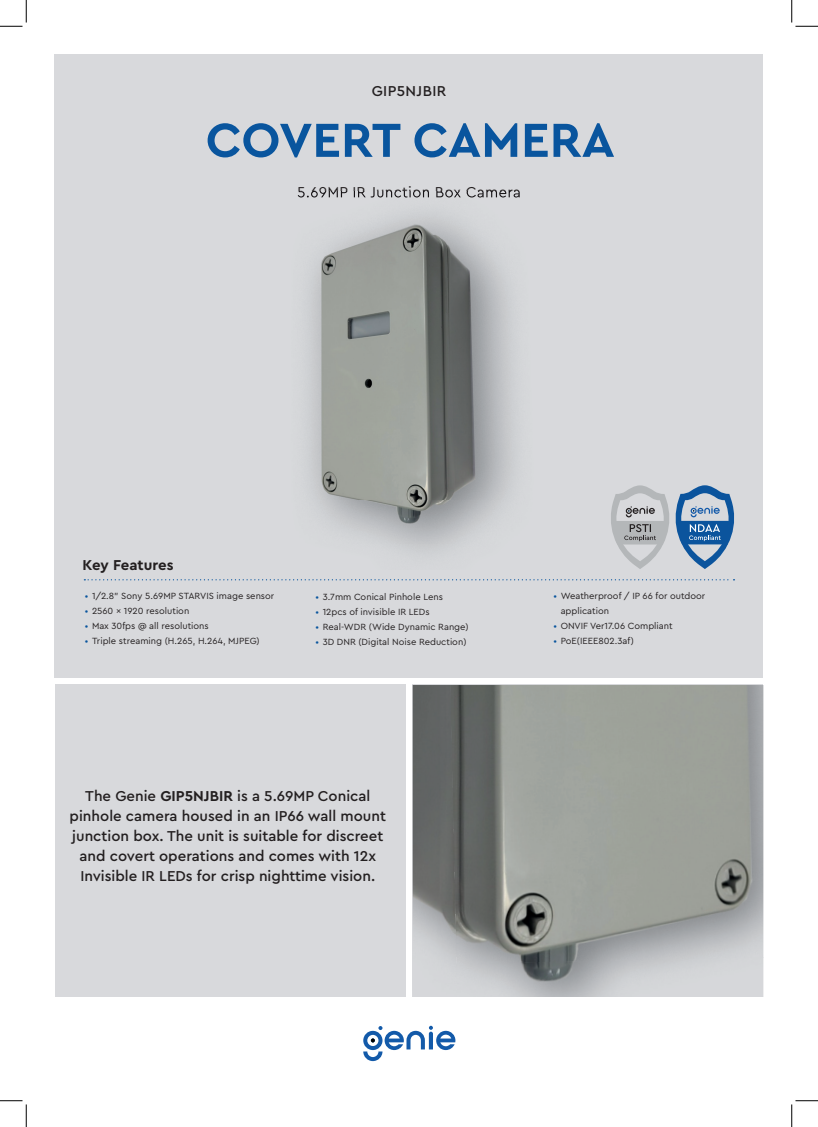
<style>
.page{position:relative;width:818px;height:1127px;background:#fff}
.page>*{position:absolute;margin:0;border:0;box-sizing:border-box;transform-origin:0 0}
.t1{font:700 50px "Cera Pro";color:#09559e}
.t2{font:500 15px/20px "Cera Pro";color:#231f20;text-align:center}
.t3{font:15px "Cera Pro";letter-spacing:.02em;color:#231f20}
.t4{font:700 15px "Cera Pro";color:#231f20}
.t5{font:500 15px "Cera Pro";letter-spacing:.025em;color:#231f20}
.t6{font:9.38px/15px "Cera Pro";color:#231f20}
.s1{color:#09559e}
.s2{font-weight:700}
</style>
<div class="page">
<div style="left:55px;top:55px;width:708px;height:622px;background:#d8d9dc"></div>
<div style="left:55px;top:684px;width:350px;height:312px;background:#d8d9dc"></div>
<svg style="left:363px;top:1025px;width:92px;height:35px"></svg>
<svg style="left:84px;top:579px;width:650px;height:1px"></svg>
<img style="left:297px;top:195px;width:223px;height:359px">
<img style="left:298px;top:191px;width:222px;height:6px">
<img style="left:457px;top:684px;width:306px;height:272px">
<img style="left:413px;top:684px;width:44px;height:312px">
<img style="left:456px;top:956px;width:307px;height:40px">
<svg style="left:611px;top:485px;width:123px;height:84px"></svg>
<svg style="left:0;top:0;width:27px;height:27px"></svg>
<svg style="left:0;top:1100px;width:27px;height:26px"></svg>
<svg style="left:791px;top:0;width:27px;height:27px"></svg>
<svg style="left:791px;top:1100px;width:27px;height:26px"></svg>
<h2 class="t5" style="left:372px;top:81px;width:76px">GIP5NJBIR</h2>
<h1 class="t1" style="left:206px;top:107px;width:411px">COVERT CAMERA</h1>
<h2 class="t3" style="left:297px;top:182px;width:225px">5.69MP IR Junction Box Camera</h2>
<h2 class="t4" style="left:83px;top:554px;width:92px">Key Features</h2>
<p class="t6" style="left:85px;top:588px;width:191px"><span class="s1">•</span> 1/2.8” Sony 5.69MP STARVIS image sensor</p>
<p class="t6" style="left:85px;top:603px;width:106px"><span class="s1">•</span> 2560 × 1920 resolution</p>
<p class="t6" style="left:85px;top:618px;width:125px"><span class="s1">•</span> Max 30fps @ all resolutions</p>
<p class="t6" style="left:85px;top:633px;width:176px"><span class="s1">•</span> Triple streaming (H.265, H.264, MJPEG)</p>
<p class="t6" style="left:316px;top:588px;width:129px"><span class="s1">•</span> 3.7mm Conical Pinhole Lens</p>
<p class="t6" style="left:316px;top:603px;width:116px"><span class="s1">•</span> 12pcs of invisible IR LEDs</p>
<p class="t6" style="left:316px;top:618px;width:154px"><span class="s1">•</span> Real-WDR (Wide Dynamic Range)</p>
<p class="t6" style="left:316px;top:633px;width:152px"><span class="s1">•</span> 3D DNR (Digital Noise Reduction)</p>
<h2 class="t2" style="left:70px;top:785px;width:318px">The Genie <span class="s2">GIP5NJBIR</span> is a 5.69MP Conical pinhole camera housed in an IP66 wall mount junction box. The unit is suitable for discreet and covert operations and comes with 12x Invisible IR LEDs for crisp nighttime vision.</h2>
<p class="t6" style="left:561px;top:588px;width:146px;text-indent:-7px"><span class="s1">•</span> Weatherproof / IP 66 for outdoor application</p>
<p class="t6" style="left:553px;top:618px;width:121px"><span class="s1">•</span> ONVIF Ver17.06 Compliant</p>
<p class="t6" style="left:553px;top:633px;width:82px"><span class="s1">•</span> PoE(IEEE802.3af)</p>
</div>
